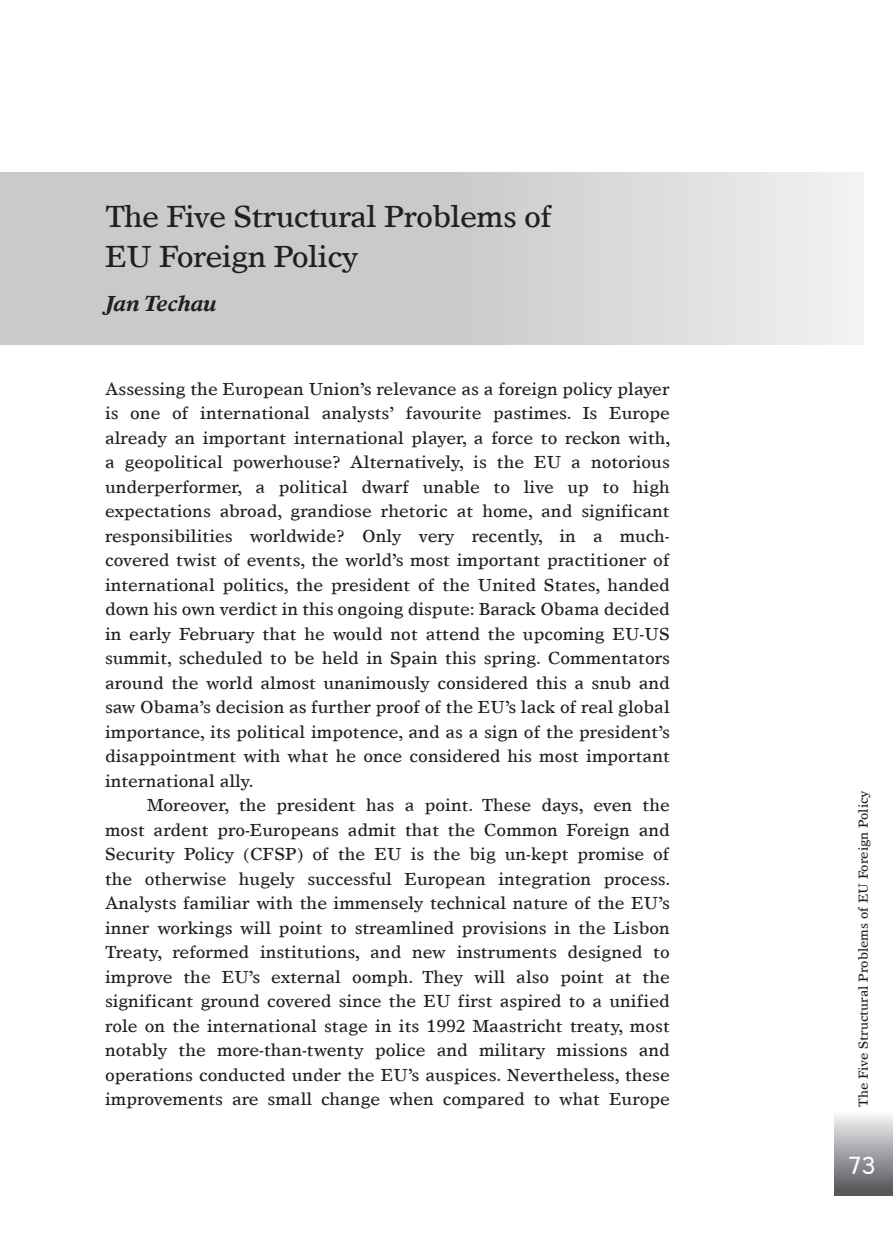
<style>
.page{position:relative;width:893px;height:1260px;background:#fff}
.page>*{position:absolute;margin:0;border:0;box-sizing:border-box;transform-origin:0 0}
.t1{font:30.62px/40.2px "Times Europa LT";letter-spacing:-.02em;color:#231f20}
.t2{font:24.5px "Kabel";color:#fff}
.t3{font:italic 700 21.88px "Times Europa LT";color:#231f20}
.t4{font:17.5px/24.5px "Times Europa LT";color:#231f20;text-align:justify}
.t5{font:13.12px "Times Europa LT";color:#231f20}
</style>
<div class="page">
<img style="left:834px;top:1115px;width:59px;height:81px">
<div style="left:0;top:173px;width:863px;height:171px;background:linear-gradient(to right,#bfc0c2,#e6e7e9)"></div>
<h1 class="t1" style="left:105px;top:195px;width:449px">The Five Structural Problems of<br>EU Foreign Policy</h1>
<p class="t3" style="left:105px;top:290px;width:113px">Jan Techau</p>
<p class="t4" style="left:105px;top:376px;width:567px">Assessing the European Union’s relevance as a foreign policy player is one of international analysts’ favourite pastimes. Is Europe already an important international player, a force to reckon with, a geopolitical powerhouse? Alternatively, is the EU a notorious underperformer, a political dwarf unable to live up to high expectations abroad, grandiose rhetoric at home, and significant responsibilities worldwide? Only very recently, in a much&shy;covered twist of events, the world’s most important practitioner of international politics, the president of the United States, handed down his own verdict in this ongoing dispute: Barack Obama decided in early February that he would not attend the upcoming EU-US summit, scheduled to be held in Spain this spring. Commentators around the world almost unanimously considered this a snub and saw Obama’s decision as further proof of the EU’s lack of real global importance, its political impotence, and as a sign of the president’s disappointment with what he once considered his most important international ally.</p>
<p class="t4" style="left:105px;top:793px;width:567px;text-indent:42px">Moreover, the president has a point. These days, even the most ardent pro-Europeans admit that the Common Foreign and Security Policy (CFSP) of the EU is the big un-kept promise of the otherwise hugely successful European integration process.<br>Analysts familiar with the immensely technical nature of the EU’s inner workings will point to streamlined provisions in the Lisbon Treaty, reformed institutions, and new instruments designed to improve the EU’s external oomph. They will also point at the significant ground covered since the EU first aspired to a unified role on the international stage in its 1992 Maastricht treaty, most notably the more-than-twenty police and military missions and operations conducted under the EU’s auspices. Nevertheless, these improvements are small change when compared to what Europe</p>
<p class="t5" style="left:855px;top:1107px;width:318px;rotate:-90deg">The Five Structural Problems of EU Foreign Policy</p>
<h2 class="t2" style="left:848px;top:1150px;width:29px">73</h2>
</div>
